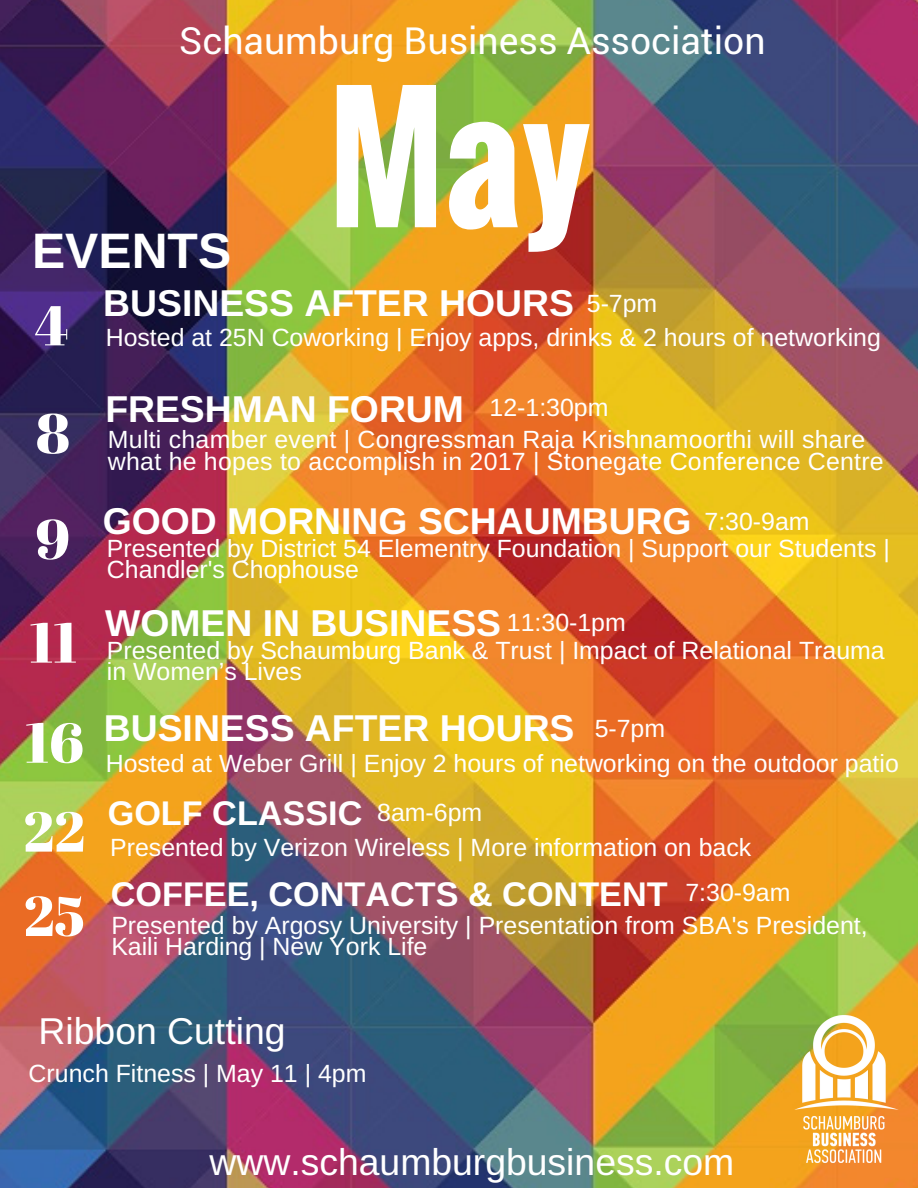
<style>
.page{position:relative;width:918px;height:1188px;background:#fff}
.page>*{position:absolute;margin:0;border:0;box-sizing:border-box;transform-origin:0 0}
.t1{font:700 161.85px "Oswald";color:#fff}
.t2{font:55.95px/108px "Abril Fatface";color:#fff}
.t3{font:700 49.8px "Arimo";color:#fff}
.t4{font:700 37.35px "Arimo";color:#fff}
.t5{font:37.35px "Arimo";color:#fff}
.t6{font:37.35px "Roboto";color:#fff}
.t7{font:700 34.2px "Arimo";color:#fff}
.t8{font:24.9px/21.3px "Arimo";color:#fff}
.s1{font-family:"Abril Fatface";font-weight:400;font-size:55.95px}
.s2{font-weight:400;font-size:24.9px}
</style>
<div class="page">
<img style="left:0;top:0;width:918px;height:1188px">
<img style="left:781px;top:1006px;width:131px;height:166px">
<h3 class="t6" style="left:179px;top:15px;width:588px">Schaumburg Business Association</h3>
<h1 class="t1" style="left:328px;top:34px;width:264px">May</h1>
<h3 class="t3" style="left:32px;top:223px;width:201px">EVENTS</h3>
<h3 class="t4" style="left:103px;top:282px;width:472px">BUSINESS AFTER HOURS</h3>
<p class="t8" style="left:587px;top:292px;width:72px">5-7pm</p>
<h2 class="t2" style="left:35px;top:270px;width:37px">4<br>8</h2>
<p class="t8" style="left:106px;top:327px;width:777px">Hosted at 25N Coworking | Enjoy apps, drinks &amp; 2 hours of networking</p>
<h3 class="t4" style="left:105px;top:388px;width:360px">FRESHMAN FORUM</h3>
<p class="t8" style="left:490px;top:397px;width:120px">12-1:30pm</p>
<p class="t8" style="left:108px;top:428px;width:777px;line-height:22.5px">Multi chamber event | Congressman Raja Krishnamoorthi will share what he hopes to accomplish in 2017 | Stonegate Conference Centre</p>
<h3 class="t4" style="left:36px;top:501px;width:658px"><span class="s1">9</span> GOOD MORNING SCHAUMBURG</h3>
<p class="t8" style="left:705px;top:511px;width:107px">7:30-9am</p>
<p class="t8" style="left:107px;top:539px;width:784px;line-height:20.2px">Presented by District 54 Elementry Foundation | Support our Students |<br>Chandler's Chophouse</p>
<h2 class="t2" style="left:30px;top:587px;width:49px">11</h2>
<h3 class="t4" style="left:105px;top:602px;width:522px">WOMEN IN BUSINESS <span class="s2">11:30-1pm</span></h3>
<p class="t8" style="left:107px;top:640px;width:779px">Presented by Schaumburg Bank &amp; Trust | Impact of Relational Trauma in Women’s Lives</p>
<h3 class="t4" style="left:25px;top:708px;width:551px"><span class="s1">16</span> BUSINESS AFTER HOURS</h3>
<p class="t8" style="left:595px;top:718px;width:72px">5-7pm</p>
<p class="t8" style="left:106px;top:752px;width:795px">Hosted at Weber Grill | Enjoy 2 hours of networking on the outdoor patio</p>
<h2 class="t2" style="left:23px;top:776px;width:63px">22</h2>
<h3 class="t7" style="left:108px;top:794px;width:256px">GOLF CLASSIC</h3>
<p class="t8" style="left:377px;top:802px;width:107px">8am-6pm</p>
<p class="t8" style="left:110px;top:837px;width:643px">Presented by Verizon Wireless | More information on back</p>
<h2 class="t2" style="left:24px;top:861px;width:63px">25</h2>
<h3 class="t7" style="left:111px;top:875px;width:681px">COFFEE, CONTACTS &amp; CONTENT <span class="s2">7:30-9am</span></h3>
<p class="t8" style="left:111px;top:914px;width:758px">Presented by Argosy University | Presentation from SBA's President,<br>Kaili Harding | New York Life</p>
<h3 class="t5" style="left:39px;top:1010px;width:248px">Ribbon Cutting</h3>
<p class="t8" style="left:29px;top:1063px;width:339px">Crunch Fitness | May 11 | 4pm</p>
<h3 class="t5" style="left:210px;top:1141px;width:526px">www.schaumburgbusiness.com</h3>
</div>
